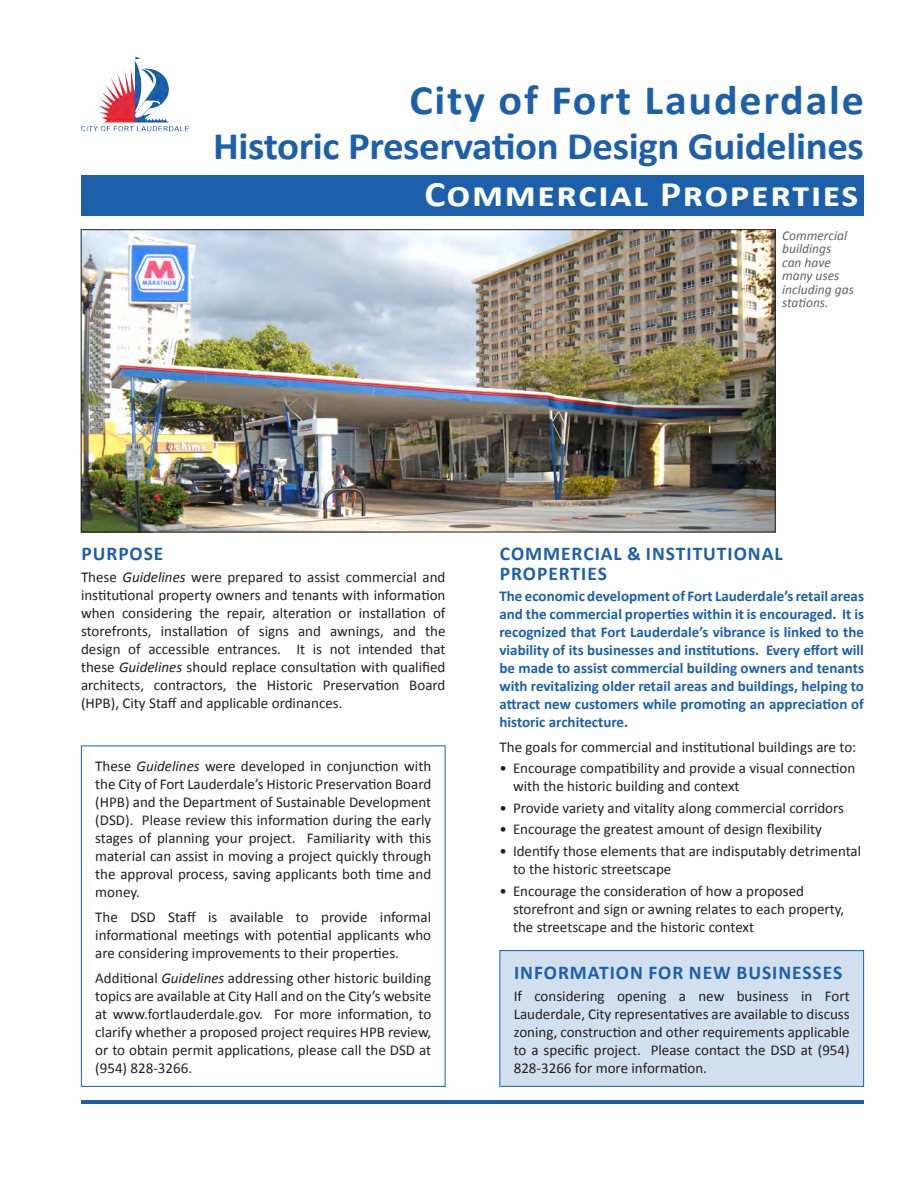
<style>
.page{position:relative;width:918px;height:1188px;background:#fff}
.page>*{position:absolute;margin:0;border:0;box-sizing:border-box;transform-origin:0 0}
.Title_Page_-_Header{font:700 42px "Calibri";letter-spacing:.04em;color:#1c60ab;scale:1.05 1}
.Title_Page_-_Header-2{font:700 39px "Calibri";letter-spacing:-.01em;color:#1c60ab;scale:1.05 1}
.Title_Page_-_Banner{font:700 36px "Calibri";letter-spacing:.04em;color:#fff;scale:1.1 1}
.Text_-_Heading_1{font:700 19.5px/19.5px "Calibri";letter-spacing:.05em;color:#1c60ab}
.Text_-_Body{font:15px/18px "Calibri";color:#231f20;text-align:justify}
.Text_-_Body-2{font:700 15px/18px "Calibri";color:#1c60ab;text-align:justify}
.Text_-_Bullets{font:15px/18px "Calibri";color:#231f20}
.t1{font:italic 13.5px/13.5px "Calibri";color:#636366}
.s1{font-style:italic}
</style>
<div class="page">
<div style="left:81px;top:176px;width:783px;height:40px;background:#1c60ab"></div>
<img style="left:99px;top:54px;width:43px;height:58px">
<hr style="left:81px;top:1100px;width:783px;height:4px;background:#1c60ab">
<div style="left:81px;top:746px;width:365px;height:341px;border:1px solid #1c60ab"></div>
<img style="left:83px;top:232px;width:690px;height:298px">
<div style="left:500px;top:951px;width:364px;height:135px;background:#d2dfee"></div>
<div style="left:500px;top:950px;width:364px;height:137px;border:1px solid #1c60ab"></div>
<p class="Title_Page_-_Header" style="left:409px;top:73px;width:435px">City of Fort Lauderdale</p>
<p class="Title_Page_-_Header-2" style="left:213px;top:121px;width:621px">Historic Preservation Design Guidelines</p>
<p class="Title_Page_-_Banner" style="left:425px;top:171px;width:396px">Commercial Properties</p>
<p class="t1" style="left:782px;top:228px;width:73px">Commercial buildings can have many uses including gas stations.</p>
<p class="Text_-_Heading_1" style="left:81px;top:544px;width:84px">PURPOSE</p>
<p class="Text_-_Body" style="left:81px;top:568px;width:366px">These <span class="s1">Guidelines</span> were prepared to assist commercial and institutional property owners and tenants with information when considering the repair, alteration or installation of storefronts, installation of signs and awnings, and the design of accessible entrances. It is not intended that these <span class="s1">Guidelines</span> should replace consultation with qualified architects, contractors, the Historic Preservation Board (HPB), City Staff and applicable ordinances.</p>
<p class="Text_-_Body" style="left:95px;top:757px;width:337px">These <span class="s1">Guidelines</span> were developed in conjunction with the City of Fort Lauderdale’s Historic Preservation Board (HPB) and the Department of Sustainable Development (DSD). Please review this information during the early stages of planning your project. Familiarity with this material can assist in moving a project quickly through the approval process, saving applicants both time and money.</p>
<p class="Text_-_Body" style="left:95px;top:908px;width:337px">The DSD Staff is available to provide informal informational meetings with potential applicants who are considering improvements to their properties.</p>
<p class="Text_-_Body" style="left:95px;top:969px;width:338px">Additional <span class="s1">Guidelines</span> addressing other historic building topics are available at City Hall and on the City’s website at www.fortlauderdale.gov. For more information, to clarify whether a proposed project requires HPB review, or to obtain permit applications, please call the DSD at (954) 828-3266.</p>
<p class="Text_-_Heading_1" style="left:500px;top:544px;width:284px">COMMERCIAL &amp; INSTITUTIONAL<br>PROPERTIES</p>
<p class="Text_-_Body-2" style="left:500px;top:587px;width:366px">The economic development of Fort Lauderdale’s retail areas and the commercial properties within it is encouraged. It is recognized that Fort Lauderdale’s vibrance is linked to the viability of its businesses and institutions. Every effort will be made to assist commercial building owners and tenants with revitalizing older retail areas and buildings, helping to attract new customers while promoting an appreciation of historic architecture.</p>
<p class="Text_-_Body" style="left:500px;top:738px;width:358px">The goals for commercial and institutional buildings are to:</p>
<p class="Text_-_Bullets" style="left:513px;top:760px;width:344px;text-indent:-14px">• Encourage compatibility and provide a visual connection with the historic building and context</p>
<p class="Text_-_Bullets" style="left:500px;top:799px;width:346px">• Provide variety and vitality along commercial corridors</p>
<p class="Text_-_Bullets" style="left:500px;top:821px;width:324px">• Encourage the greatest amount of design flexibility</p>
<p class="Text_-_Bullets" style="left:513px;top:842px;width:350px;text-indent:-14px">• Identify those elements that are indisputably detrimental to the historic streetscape</p>
<p class="Text_-_Bullets" style="left:513px;top:882px;width:333px;text-indent:-14px">• Encourage the consideration of how a proposed storefront and sign or awning relates to each property, the streetscape and the historic context</p>
<p class="Text_-_Heading_1" style="left:514px;top:963px;width:330px">INFORMATION FOR NEW BUSINESSES</p>
<p class="Text_-_Body" style="left:514px;top:987px;width:337px">If considering opening a new business in Fort Lauderdale, City representatives are available to discuss zoning, construction and other requirements applicable to a specific project. Please contact the DSD at (954)<br>828-3266 for more information.</p>
</div>
